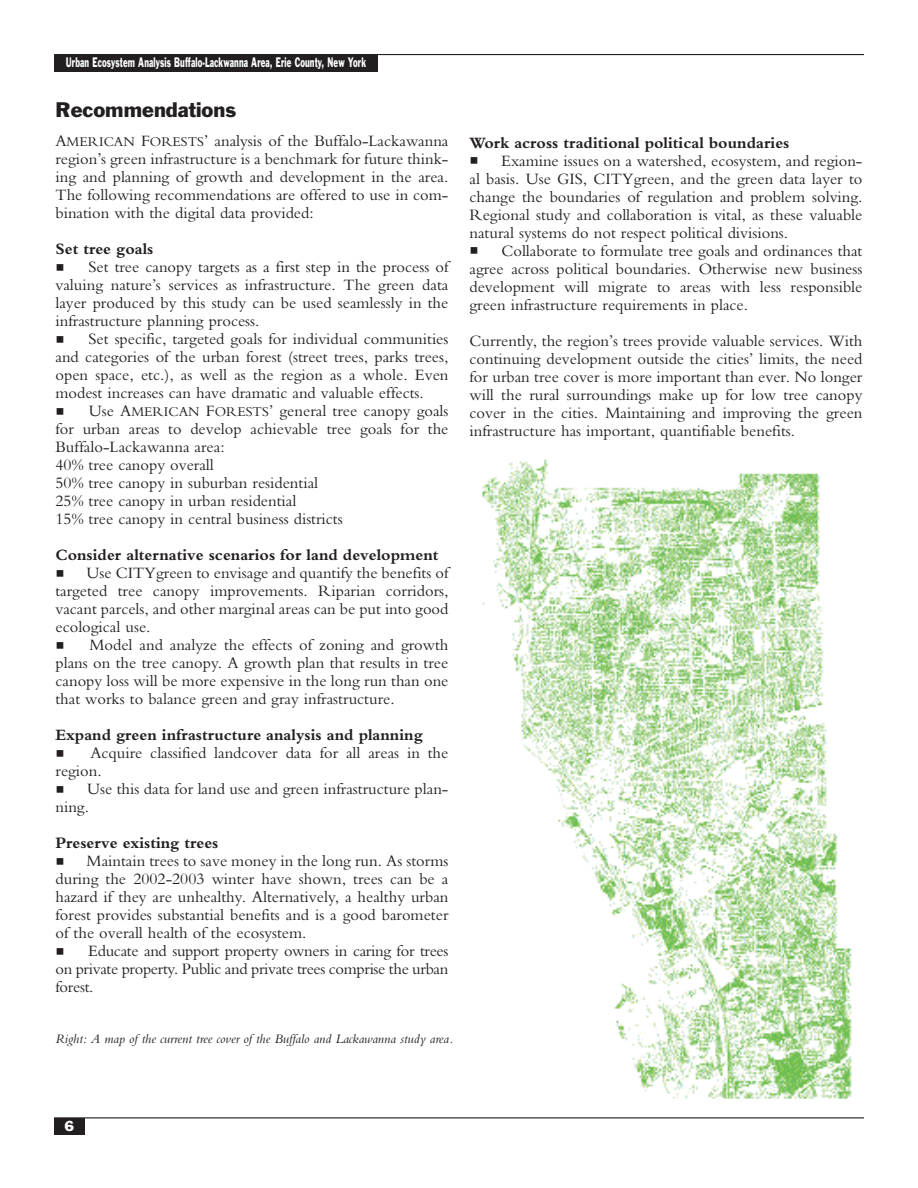
<style>
.page{position:relative;width:918px;height:1188px;background:#fff}
.page>*{position:absolute;margin:0;border:0;box-sizing:border-box;transform-origin:0 0}
.t1{font:19.5px "Franklin Gothic";color:#231f20}
.t2{font:16.5px/18px "M Bembo";color:#231f20;text-align:justify}
.t3{font:700 16.5px "M Bembo";color:#231f20}
.t4{font:italic 13.5px "M Bembo";color:#231f20}
.t5{font:13.5px "Franklin Gothic";color:#fff}
.t6{font:12.75px "Franklin Gothic";letter-spacing:.015em;color:#fff;scale:.6 1}
.s1{font-size:14.1px}
.s2{font-family:"Carta"}
</style>
<div class="page">
<div style="left:54px;top:1118px;width:31px;height:17px;background:#231f20"></div>
<hr style="left:54px;top:1117px;width:810px;height:1px;background:#231f20">
<hr style="left:54px;top:54px;width:810px;height:1px;background:#231f20">
<div style="left:54px;top:55px;width:324px;height:16px;background:#231f20"></div>
<img style="left:482px;top:459px;width:370px;height:640px">
<p class="t6" style="left:66px;top:58px;width:502px">Urban Ecosystem Analysis Buffalo-Lackwanna Area, Erie County, New York</p>
<p class="t1" style="left:56px;top:103px;width:182px">Recommendations</p>
<p class="t2" style="left:56px;top:134px;width:394px">A<span class="s1">MERICAN</span> F<span class="s1">ORESTS</span>’ analysis of the Buffalo-Lackawanna region’s green infrastructure is a benchmark for future think&shy;ing and planning of growth and development in the area.<br>The following recommendations are offered to use in com&shy;bination with the digital data provided:</p>
<p class="t3" style="left:56px;top:243px;width:99px">Set tree goals</p>
<p class="t2" style="left:56px;top:260px;width:395px"><span class="s2">-</span> Set tree canopy targets as a first step in the process of valuing nature’s services as infrastructure. The green data layer produced by this study can be used seamlessly in the infrastructure planning process.</p>
<p class="t2" style="left:56px;top:332px;width:395px"><span class="s2">-</span> Set specific, targeted goals for individual communities and categories of the urban forest (street trees, parks trees, open space, etc.), as well as the region as a whole. Even modest increases can have dramatic and valuable effects.</p>
<p class="t2" style="left:55px;top:404px;width:394px;text-align:left"><span class="s2">-</span> Use A<span class="s1">MERICAN</span> F<span class="s1">ORESTS</span>’ general tree canopy goals for urban areas to develop achievable tree goals for the Buffalo-Lackawanna area:<br>40% tree canopy overall<br>50% tree canopy in suburban residential<br>25% tree canopy in urban residential<br>15% tree canopy in central business districts</p>
<p class="t3" style="left:55px;top:549px;width:385px">Consider alternative scenarios for land development</p>
<p class="t2" style="left:55px;top:566px;width:395px"><span class="s2">-</span> Use CITYgreen to envisage and quantify the benefits of targeted tree canopy improvements. Riparian corridors, vacant parcels, and other marginal areas can be put into good ecological use.</p>
<p class="t2" style="left:55px;top:638px;width:395px"><span class="s2">-</span> Model and analyze the effects of zoning and growth plans on the tree canopy. A growth plan that results in tree canopy loss will be more expensive in the long run than one that works to balance green and gray infrastructure.</p>
<p class="t3" style="left:55px;top:729px;width:369px">Expand green infrastructure analysis and planning</p>
<p class="t2" style="left:55px;top:746px;width:394px"><span class="s2">-</span> Acquire classified landcover data for all areas in the region.</p>
<p class="t2" style="left:55px;top:782px;width:395px"><span class="s2">-</span> Use this data for land use and green infrastructure plan&shy;ning.</p>
<p class="t3" style="left:55px;top:837px;width:164px">Preserve existing trees</p>
<p class="t2" style="left:55px;top:854px;width:395px"><span class="s2">-</span> Maintain trees to save money in the long run. As storms during the 2002-2003 winter have shown, trees can be a hazard if they are unhealthy. Alternatively, a healthy urban forest provides substantial benefits and is a good barometer of the overall health of the ecosystem.</p>
<p class="t2" style="left:55px;top:944px;width:394px"><span class="s2">-</span> Educate and support property owners in caring for trees on private property. Public and private trees comprise the urban forest.</p>
<p class="t4" style="left:56px;top:1034px;width:399px">Right: A map of the current tree cover of the Buffalo and Lackawanna study area.</p>
<p class="t3" style="left:470px;top:137px;width:321px">Work across traditional political boundaries</p>
<p class="t2" style="left:470px;top:153px;width:395px"><span class="s2">-</span> Examine issues on a watershed, ecosystem, and region&shy;al basis. Use GIS, CITYgreen, and the green data layer to change the boundaries of regulation and problem solving.<br>Regional study and collaboration is vital, as these valuable natural systems do not respect political divisions.</p>
<p class="t2" style="left:470px;top:243px;width:395px"><span class="s2">-</span> Collaborate to formulate tree goals and ordinances that agree across political boundaries. Otherwise new business development will migrate to areas with less responsible green infrastructure requirements in place.</p>
<p class="t2" style="left:470px;top:333px;width:395px">Currently, the region’s trees provide valuable services. With continuing development outside the cities’ limits, the need for urban tree cover is more important than ever. No longer will the rural surroundings make up for low tree canopy cover in the cities. Maintaining and improving the green infrastructure has important, quantifiable benefits.</p>
<p class="t5" style="left:65px;top:1121px;width:11px">6</p>
</div>
